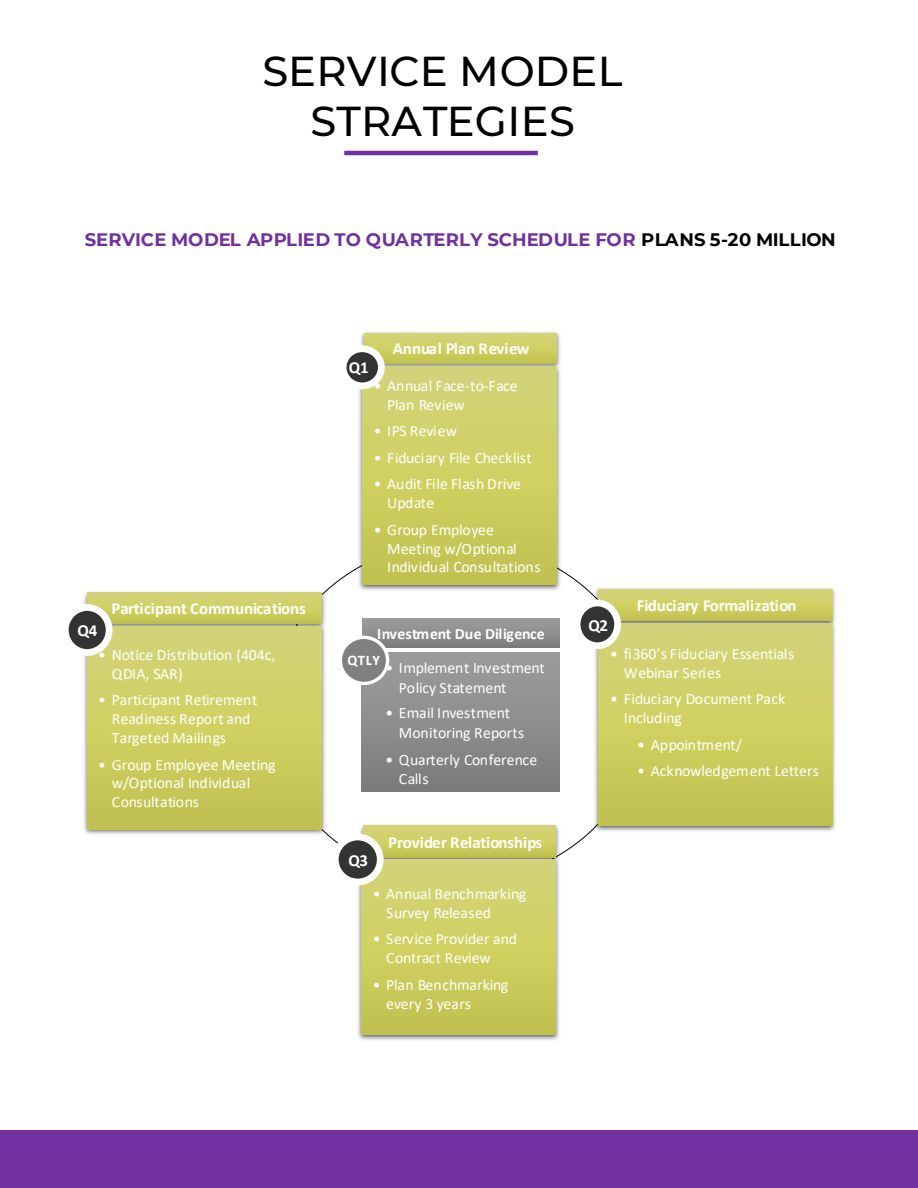
<style>
.page{position:relative;width:918px;height:1188px;background:#fff}
.page>*{position:absolute;margin:0;border:0;box-sizing:border-box;transform-origin:0 0}
.t1{font:500 41.7px/49.7px "Montserrat";letter-spacing:.005em;color:#000;text-align:center}
.t2{font:700 18px "Montserrat";letter-spacing:.005em;color:#7030a0}
.t3{font:700 16.95px "Calibri";color:#fff}
.t4{font:700 16.8px "Calibri";letter-spacing:-.005em;color:#fff}
.t5{font:15.75px/19.2px "Calibri";color:#fff}
.t6{font:700 15.75px "Calibri";letter-spacing:.01em;color:#fff}
.t7{font:700 14.7px "Calibri";color:#fff}
.s1{color:#000}
</style>
<div class="page">
<img style="left:84px;top:587px;width:245px;height:34px">
<img style="left:93px;top:587px;width:230px;height:34px">
<svg style="left:88px;top:593px;width:234px;height:28px"></svg>
<img style="left:85px;top:621px;width:244px;height:216px">
<img style="left:84px;top:656px;width:212px;height:175px">
<div style="left:88px;top:627px;width:234px;height:202px;background:linear-gradient(to bottom,#d6d679,#c4c44e)"></div>
<div style="left:65px;top:608px;width:44px;height:44px;background:#333;border-radius:50%"></div>
<div style="left:62px;top:604px;width:50px;height:52px;border:7px solid #fff;border-radius:50%"></div>
<svg style="left:362px;top:619px;width:197px;height:29px;fill:#8f8f8f"></svg>
<div style="left:361px;top:652px;width:198px;height:140px;background:linear-gradient(to bottom,#9e9e9e,#7c7c7c)"></div>
<div style="left:340px;top:637px;width:48px;height:46px;background:#808080;border-radius:50%"></div>
<div style="left:339px;top:636px;width:50px;height:49px;border:3px solid #fff;border-radius:50%"></div>
<img style="left:370px;top:824px;width:190px;height:30px">
<svg style="left:363px;top:826px;width:193px;height:28px"></svg>
<img style="left:358px;top:854px;width:204px;height:186px">
<img style="left:358px;top:885px;width:3px;height:146px">
<div style="left:361px;top:860px;width:195px;height:175px;background:linear-gradient(to bottom,#d6d679,#c4c44e)"></div>
<div style="left:335px;top:837px;width:45px;height:45px;background:#333;border-radius:50%"></div>
<div style="left:332px;top:834px;width:52px;height:51px;border:7px solid #fff;border-radius:50%"></div>
<img style="left:591px;top:588px;width:244px;height:30px">
<img style="left:618px;top:588px;width:195px;height:2px">
<svg style="left:598px;top:590px;width:234px;height:28px"></svg>
<img style="left:591px;top:618px;width:244px;height:214px">
<img style="left:592px;top:633px;width:242px;height:165px">
<div style="left:598px;top:623px;width:234px;height:203px;background:linear-gradient(to bottom,#d6d679,#c4c44e)"></div>
<div style="left:577px;top:603px;width:41px;height:43px;background:#333;border-radius:50%"></div>
<div style="left:574px;top:600px;width:47px;height:49px;border:7px solid #fff;border-radius:50%"></div>
<img style="left:361px;top:331px;width:199px;height:30px">
<img style="left:375px;top:331px;width:182px;height:2px">
<svg style="left:364px;top:333px;width:193px;height:28px"></svg>
<img style="left:354px;top:361px;width:210px;height:229px">
<img style="left:356px;top:366px;width:200px;height:225px">
<div style="left:362px;top:367px;width:195px;height:218px;background:linear-gradient(to bottom,#d6d679,#c4c44e)"></div>
<div style="left:343px;top:349px;width:38px;height:37px;background:#333;border-radius:50%"></div>
<div style="left:340px;top:345px;width:45px;height:44px;border:7px solid #fff;border-radius:50%"></div>
<div style="left:0;top:1131px;width:918px;height:57px;background:#7030a0"></div>
<hr style="left:344px;top:151px;width:194px;height:4px;background:#7030a0">
<h1 class="t1" style="left:262px;top:47px;width:362px">SERVICE MODEL<br>STRATEGIES</h1>
<p class="t2" style="left:85px;top:229px;width:753px">SERVICE MODEL APPLIED TO QUARTERLY SCHEDULE FOR <span class="s1">PLANS 5-20 MILLION</span></p>
<p class="t4" style="left:393px;top:342px;width:138px">Annual Plan Review</p>
<p class="t5" style="left:387px;top:377px;width:132px;text-indent:-14px">• Annual Face-to-Face<br>Plan Review</p>
<p class="t5" style="left:374px;top:422px;width:85px">• IPS Review</p>
<p class="t5" style="left:374px;top:449px;width:160px">• Fiduciary File Checklist</p>
<p class="t5" style="left:387px;top:475px;width:135px;text-indent:-14px">• Audit File Flash Drive<br>Update</p>
<p class="t5" style="left:387px;top:522px;width:155px;line-height:18.6px;text-indent:-14px">• Group Employee<br>Meeting w/Optional<br>Individual Consultations</p>
<p class="t4" style="left:349px;top:361px;width:21px">Q1</p>
<p class="t4" style="left:111px;top:602px;width:196px">Participant Communications</p>
<p class="t5" style="left:112px;top:646px;width:165px;text-indent:-14px">• Notice Distribution (404c,<br>QDIA, SAR)</p>
<p class="t5" style="left:112px;top:691px;width:147px;text-indent:-14px">• Participant Retirement<br>Readiness Report and<br>Targeted Mailings</p>
<p class="t5" style="left:98px;top:757px;width:179px">• Group Employee Meeting</p>
<p class="t5" style="left:112px;top:775px;width:140px">w/Optional Individual<br>Consultations</p>
<p class="t3" style="left:78px;top:623px;width:21px">Q4</p>
<p class="t6" style="left:377px;top:627px;width:169px">Investment Due Diligence</p>
<p class="t5" style="left:385px;top:660px;width:161px">• Implement Investment</p>
<p class="t5" style="left:399px;top:679px;width:109px">Policy Statement</p>
<p class="t5" style="left:385px;top:705px;width:126px">• Email Investment</p>
<p class="t5" style="left:399px;top:724px;width:127px">Monitoring Reports</p>
<p class="t5" style="left:385px;top:751px;width:153px">• Quarterly Conference</p>
<p class="t5" style="left:399px;top:770px;width:31px">Calls</p>
<p class="t7" style="left:348px;top:654px;width:34px">QTLY</p>
<p class="t4" style="left:388px;top:835px;width:156px">Provider Relationships</p>
<p class="t5" style="left:386px;top:885px;width:142px;text-indent:-14px">• Annual Benchmarking<br>Survey Released</p>
<p class="t5" style="left:386px;top:930px;width:132px;text-indent:-14px">• Service Provider and<br>Contract Review</p>
<p class="t5" style="left:386px;top:976px;width:124px;text-indent:-14px">• Plan Benchmarking every 3 years</p>
<p class="t4" style="left:348px;top:854px;width:21px">Q3</p>
<p class="t4" style="left:637px;top:599px;width:161px">Fiduciary Formalization</p>
<p class="t5" style="left:610px;top:645px;width:186px">• fi360’s Fiduciary Essentials</p>
<p class="t5" style="left:624px;top:664px;width:99px">Webinar Series</p>
<p class="t5" style="left:610px;top:690px;width:177px">• Fiduciary Document Pack</p>
<p class="t5" style="left:624px;top:709px;width:60px">Including</p>
<p class="t5" style="left:637px;top:736px;width:107px">• Appointment/</p>
<p class="t5" style="left:637px;top:762px;width:183px">• Acknowledgement Letters</p>
<p class="t3" style="left:588px;top:618px;width:21px">Q2</p>
</div>
